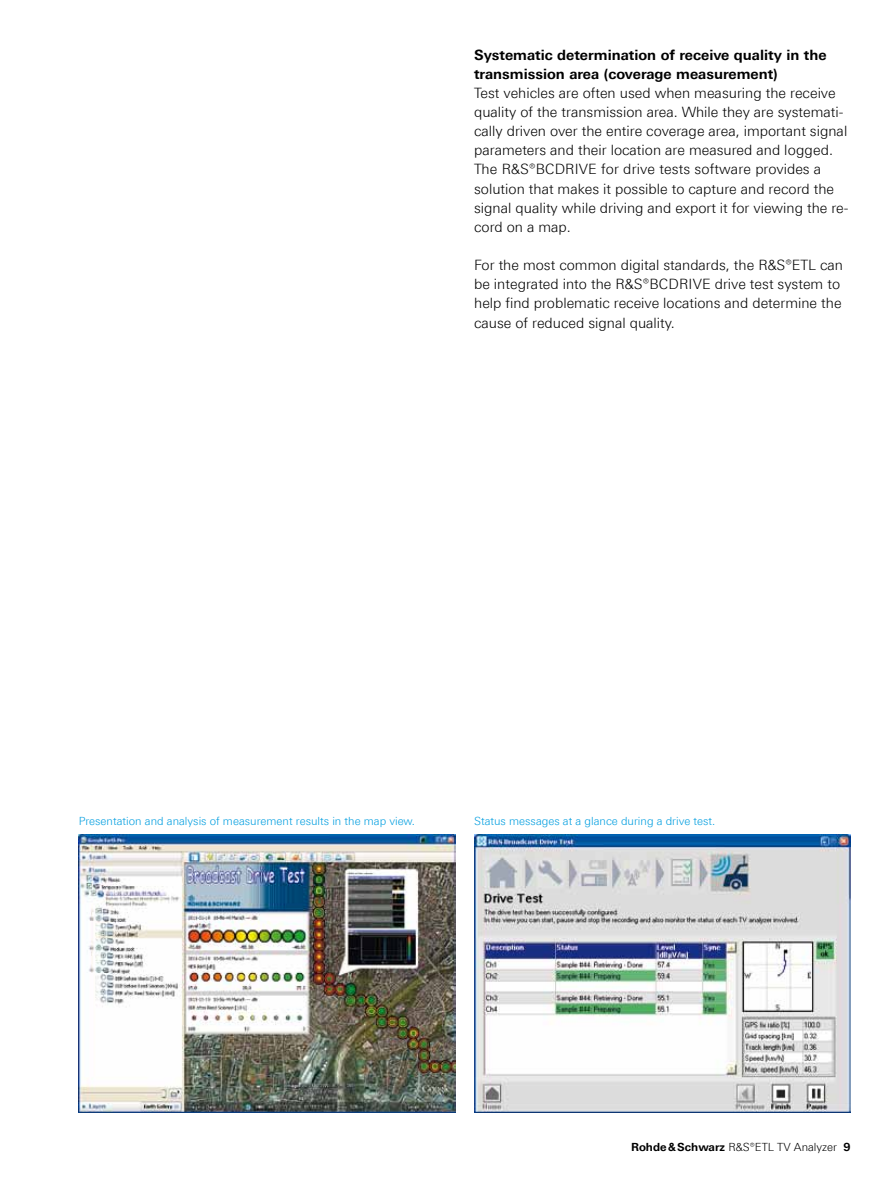
<style>
.page{position:relative;width:893px;height:1191px;background:#fff}
.page>*{position:absolute;margin:0;border:0;box-sizing:border-box;transform-origin:0 0}
.t1{font:300 14.25px/19.2px "Linotype Univers 330";color:#000}
.t2{font:700 14.25px/19.2px "Linotype Univers 630";color:#000}
.t3{font:300 11.25px "Linotype Univers 330";color:#009ee0}
.t4{font:300 11.25px "Linotype Univers 330";color:#000}
.s1{font-family:"Linotype Univers 630";font-weight:700}
</style>
<div class="page">
<img style="left:79px;top:834px;width:376px;height:278px">
<img style="left:474px;top:834px;width:376px;height:278px">
<p class="t2" style="left:474px;top:45px;width:354px">Systematic determination of receive quality in the transmission area (coverage measurement)</p>
<p class="t1" style="left:474px;top:83px;width:376px">Test vehicles are often used when measuring the receive quality of the transmission area. While they are systemati&shy;cally driven over the entire coverage area, important signal parameters and their location are measured and logged.<br>The R&amp;S®BCDRIVE for drive tests software provides a solution that makes it possible to capture and record the signal quality while driving and export it for viewing the re&shy;cord on a map.</p>
<p class="t1" style="left:474px;top:255px;width:370px">For the most common digital standards, the R&amp;S®ETL can be integrated into the R&amp;S®BCDRIVE drive test system to help find problematic receive locations and determine the cause of reduced signal quality.</p>
<p class="t3" style="left:79px;top:814px;width:338px">Presentation and analysis of measurement results in the map view.</p>
<p class="t3" style="left:474px;top:814px;width:243px">Status messages at a glance during a drive test.</p>
<p class="t4" style="left:631px;top:1140px;width:221px"><span class="s1">Rohde&amp;Schwarz</span> R&amp;S®ETL TV Analyzer <span class="s1">9</span></p>
</div>
